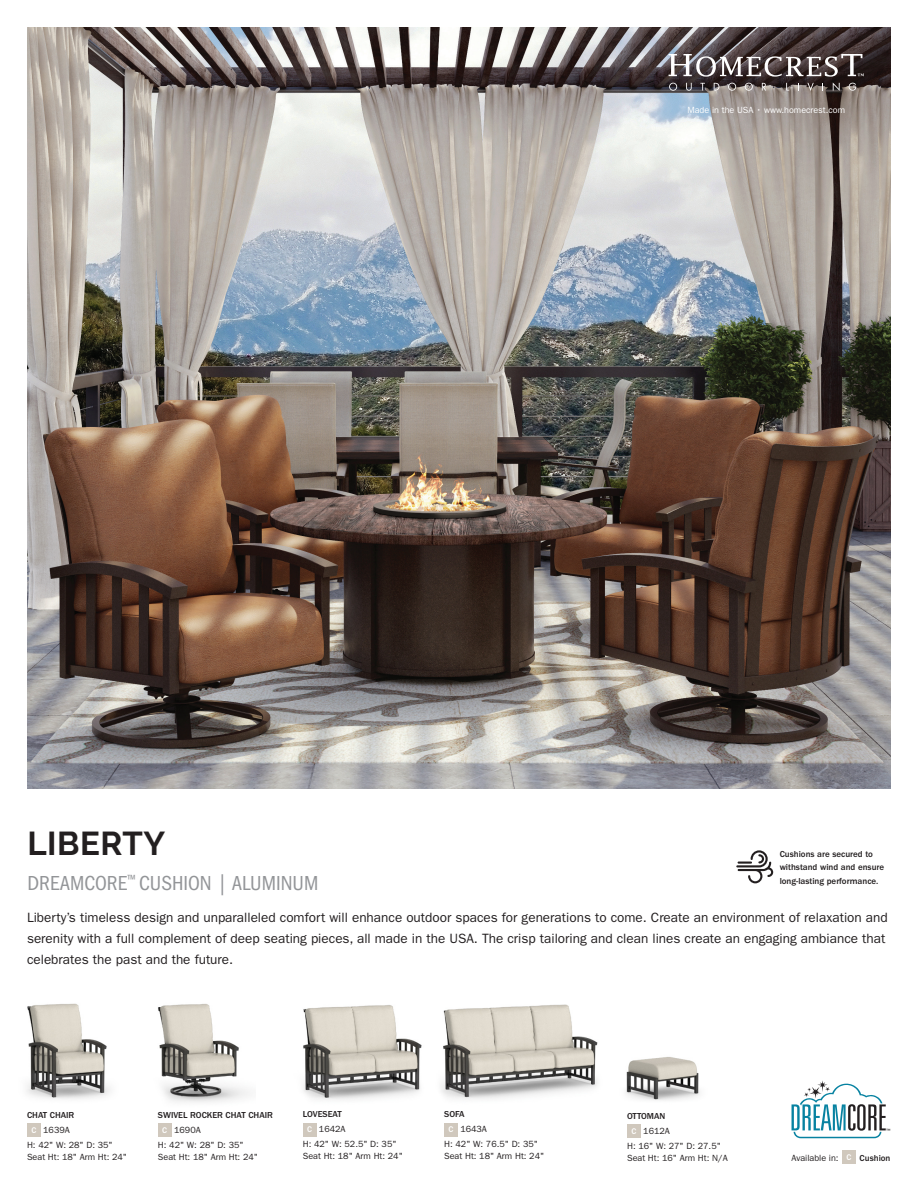
<style>
.page{position:relative;width:918px;height:1188px;background:#fff}
.page>*{position:absolute;margin:0;border:0;box-sizing:border-box;transform-origin:0 0}
.t1{font:700 33px "Raleway";letter-spacing:.015em;color:#231f20}
.t2{font:condensed 21px "ITC Franklin Gothic Std";color:#939598}
.t3{font:13.5px/21px "ITC Franklin Gothic Std";color:#231f20}
.t4{font:9px "ITC Franklin Gothic Std";color:#231f20}
.t5{font:500 9px/13.5px "ITC Franklin Gothic Std";color:#231f20}
.t6{font:9px "ITC Franklin Gothic Std";color:#fff}
.t7{font:500 8.55px "ITC Franklin Gothic Std";color:#fff}
.t8{font:ultra-condensed 4.35px "Univers LT Std";color:#231f20}
</style>
<div class="page">
<img style="left:27px;top:27px;width:864px;height:762px">
<svg style="left:669px;top:54px;width:195px;height:37px;background:#655b5c"></svg>
<div style="left:842px;top:1150px;width:14px;height:14px;background:#d0c8bd"></div>
<svg style="left:736px;top:850px;width:37px;height:33px"></svg>
<svg style="left:792px;top:1080px;width:94px;height:58px"></svg>
<div style="left:27px;top:1123px;width:14px;height:14px;background:#d0c8bd"></div>
<div style="left:158px;top:1123px;width:14px;height:14px;background:#d0c8bd"></div>
<img style="left:26px;top:1003px;width:84px;height:96px">
<img style="left:158px;top:1004px;width:91px;height:98px">
<div style="left:303px;top:1123px;width:13px;height:14px;background:#d0c8bd"></div>
<div style="left:444px;top:1123px;width:14px;height:13px;background:#d0c8bd"></div>
<img style="left:303px;top:1005px;width:119px;height:95px">
<img style="left:441px;top:1004px;width:157px;height:95px">
<div style="left:627px;top:1124px;width:14px;height:14px;background:#d0c8bd"></div>
<img style="left:626px;top:1057px;width:74px;height:44px">
<p class="t6" style="left:687px;top:105px;width:159px">Made in the USA • www.homecrest.com</p>
<p class="t1" style="left:28px;top:825px;width:139px">LIBERTY</p>
<p class="t2" style="left:28px;top:871px;width:292px">DREAMCORE<sup>™</sup> CUSHION | ALUMINUM</p>
<p class="t3" style="left:27px;top:907px;width:862px">Liberty’s timeless design and unparalleled comfort will enhance outdoor spaces for generations to come. Create an environment of relaxation and serenity with a full complement of deep seating pieces, all made in the USA. The crisp tailoring and clean lines create an engaging ambiance that celebrates the past and the future.</p>
<p class="t5" style="left:780px;top:847px;width:106px">Cushions are secured to withstand wind and ensure long-lasting performance.</p>
<p class="t5" style="left:27px;top:1108px;width:49px">CHAT CHAIR</p>
<p class="t4" style="left:43px;top:1125px;width:28px">1639A</p>
<p class="t4" style="left:27px;top:1140px;width:87px">H: 42" W: 28" D: 35"</p>
<p class="t4" style="left:27px;top:1152px;width:102px">Seat Ht: 18" Arm Ht: 24"</p>
<p class="t7" style="left:31px;top:1125px;width:6px">C</p>
<p class="t5" style="left:158px;top:1108px;width:117px">SWIVEL ROCKER CHAT CHAIR</p>
<p class="t4" style="left:174px;top:1125px;width:28px">1690A</p>
<p class="t4" style="left:158px;top:1140px;width:87px">H: 42" W: 28" D: 35"</p>
<p class="t4" style="left:158px;top:1152px;width:102px">Seat Ht: 18" Arm Ht: 24"</p>
<p class="t7" style="left:162px;top:1125px;width:6px">C</p>
<p class="t5" style="left:303px;top:1108px;width:40px">LOVESEAT</p>
<p class="t4" style="left:319px;top:1124px;width:28px">1642A</p>
<p class="t4" style="left:303px;top:1139px;width:95px">H: 42" W: 52.5" D: 35"</p>
<p class="t4" style="left:303px;top:1151px;width:102px">Seat Ht: 18" Arm Ht: 24"</p>
<p class="t7" style="left:307px;top:1125px;width:6px">C</p>
<p class="t5" style="left:444px;top:1108px;width:22px">SOFA</p>
<p class="t4" style="left:460px;top:1124px;width:28px">1643A</p>
<p class="t4" style="left:444px;top:1139px;width:95px">H: 42" W: 76.5" D: 35"</p>
<p class="t4" style="left:444px;top:1151px;width:102px">Seat Ht: 18" Arm Ht: 24"</p>
<p class="t7" style="left:449px;top:1125px;width:6px">C</p>
<p class="t5" style="left:627px;top:1109px;width:40px">OTTOMAN</p>
<p class="t4" style="left:643px;top:1125px;width:28px">1612A</p>
<p class="t4" style="left:627px;top:1140px;width:95px">H: 16" W: 27" D: 27.5"</p>
<p class="t4" style="left:627px;top:1152px;width:102px">Seat Ht: 16" Arm Ht: N/A</p>
<p class="t7" style="left:631px;top:1126px;width:6px">C</p>
<p class="t8" style="left:886px;top:1128px;width:6px">™</p>
<p class="t4" style="left:792px;top:1153px;width:49px">Available in:</p>
<p class="t7" style="left:846px;top:1152px;width:6px">C</p>
<p class="t5" style="left:860px;top:1152px;width:32px">Cushion</p>
</div>
